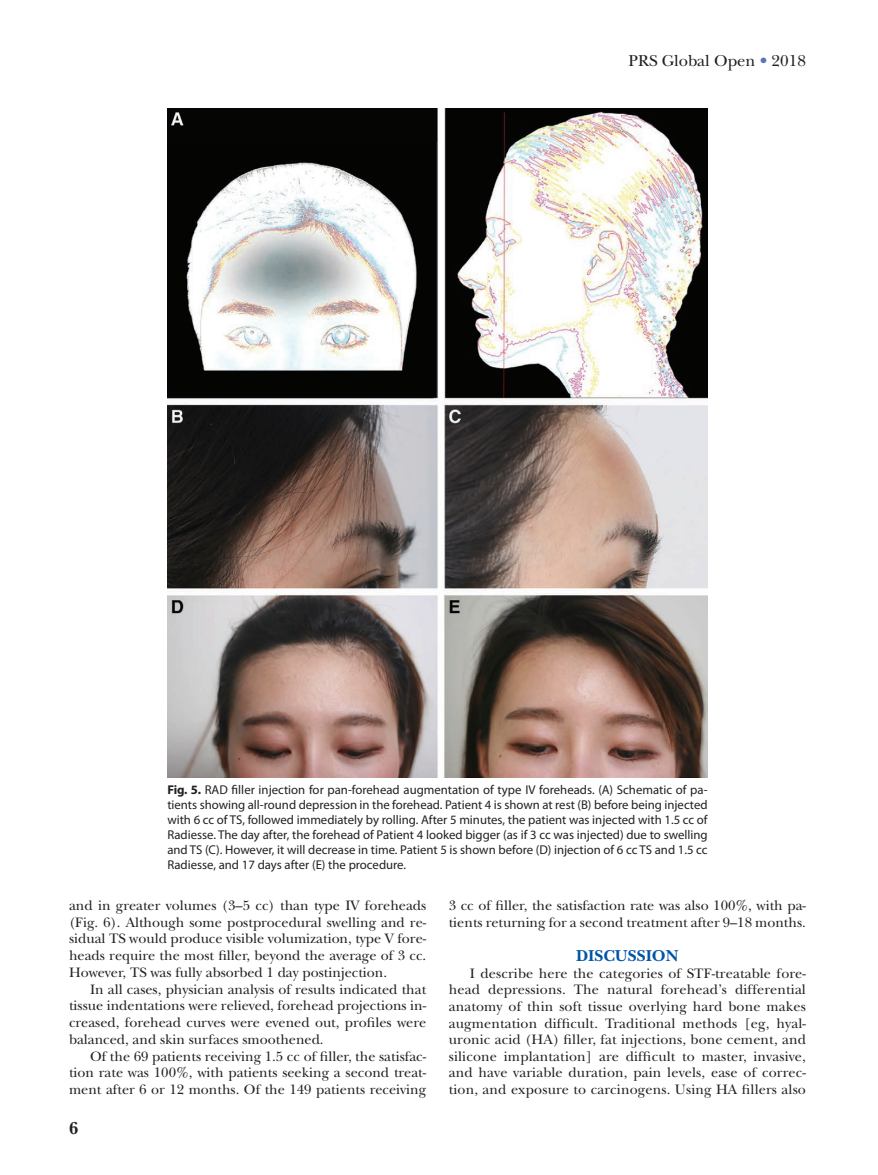
<style>
.page{position:relative;width:878px;height:1175px;background:#fff}
.page>*{position:absolute;margin:0;border:0;box-sizing:border-box;transform-origin:0 0}
.t1{font:700 18px "New Baskerville";color:#231f20}
.t2{font:16.5px "New Baskerville";color:#231f20}
.t3{font:700 16.5px "New Baskerville";color:#0154a6}
.t4{font:14.25px/16.8px "New Baskerville";color:#231f20;text-align:justify}
.t5{font:12.75px/15px "Myriad Pro";color:#231f20;text-align:justify}
.s1{color:#5876ba}
.s2{font-weight:700}
</style>
<div class="page">
<img style="left:167px;top:108px;width:540px;height:669px">
<p class="t2" style="left:628px;top:51px;width:179px">PRS Global Open <span class="s1">•</span> 2018</p>
<p class="t5" style="left:167px;top:782px;width:542px"><span class="s2">Fig. 5.</span> RAD filler injection for pan-forehead augmentation of type IV foreheads. (A) Schematic of pa&shy;tients showing all-round depression in the forehead. Patient 4 is shown at rest (B) before being injected with 6 cc of TS, followed immediately by rolling. After 5 minutes, the patient was injected with 1.5 cc of Radiesse. The day after, the forehead of Patient 4 looked bigger (as if 3 cc was injected) due to swelling and TS (C). However, it will decrease in time. Patient 5 is shown before (D) injection of 6 cc TS and 1.5 cc Radiesse, and 17 days after (E) the procedure.</p>
<p class="t4" style="left:69px;top:897px;width:359px">and in greater volumes (3–5 cc) than type IV foreheads (Fig. 6). Although some postprocedural swelling and re&shy;sidual TS would produce visible volumization, type V fore&shy;heads require the most filler, beyond the average of 3 cc.<br>However, TS was fully absorbed 1 day postinjection.</p>
<p class="t4" style="left:69px;top:980px;width:359px;text-indent:21px">In all cases, physician analysis of results indicated that tissue indentations were relieved, forehead projections in&shy;creased, forehead curves were evened out, profiles were balanced, and skin surfaces smoothened.</p>
<p class="t4" style="left:69px;top:1047px;width:359px;text-indent:21px">Of the 69 patients receiving 1.5 cc of filler, the satisfac&shy;tion rate was 100%, with patients seeking a second treat&shy;ment after 6 or 12 months. Of the 149 patients receiving</p>
<p class="t1" style="left:69px;top:1118px;width:11px">6</p>
<p class="t4" style="left:449px;top:897px;width:359px">3 cc of filler, the satisfaction rate was also 100%, with pa&shy;tients returning for a second treatment after 9–18 months.</p>
<p class="t3" style="left:576px;top:946px;width:104px">DISCUSSION</p>
<p class="t4" style="left:448px;top:964px;width:359px;text-indent:21px">I describe here the categories of STF-treatable fore&shy;head depressions. The natural forehead’s differential anatomy of thin soft tissue overlying hard bone makes augmentation difficult. Traditional methods [eg, hyal&shy;uronic acid (HA) filler, fat injections, bone cement, and silicone implantation] are difficult to master, invasive, and have variable duration, pain levels, ease of correc&shy;tion, and exposure to carcinogens. Using HA fillers also</p>
</div>
